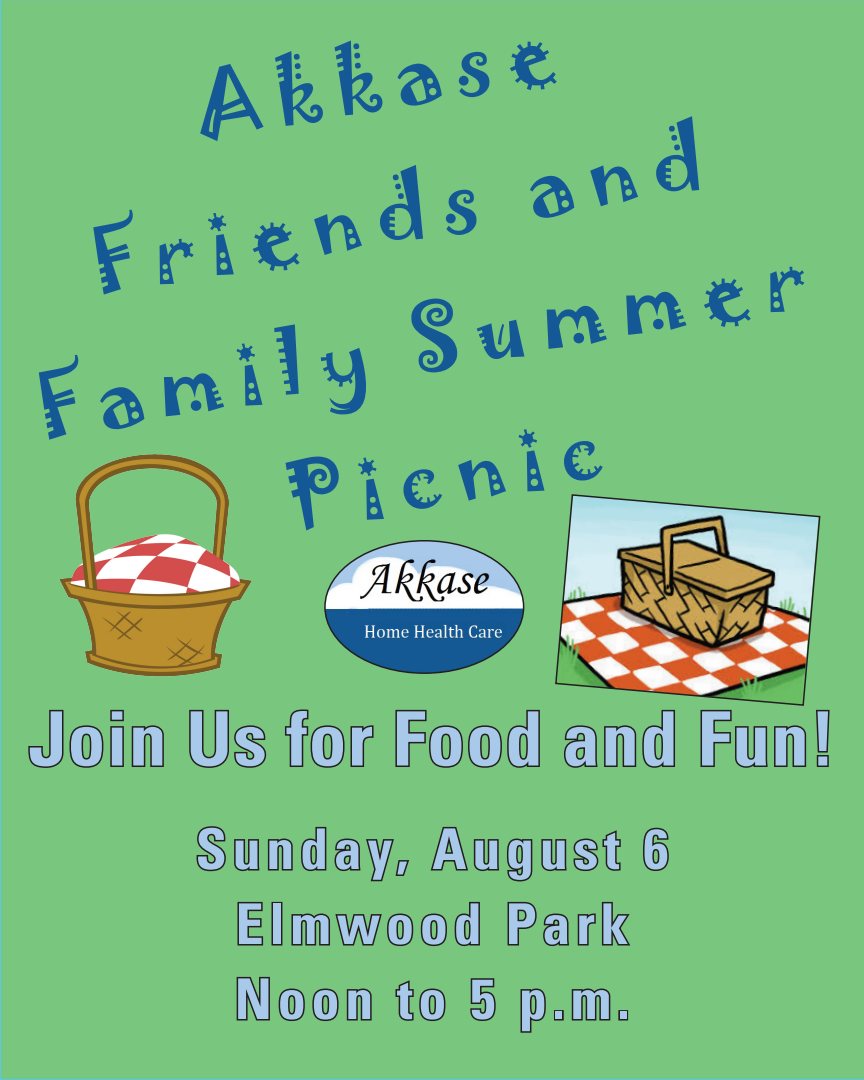
<style>
.page{position:relative;width:864px;height:1080px;background:#79c67f}
.page>*{position:absolute;margin:0;border:0;box-sizing:border-box;transform-origin:0 0}
.t1{font:82.5px/133.5px "Jokerman";color:#145996;text-align:center}
.t2{font:700 condensed 75px "Univers";letter-spacing:.02em;color:#a8c9e9}
.t3{font:700 condensed 56.25px/75px "Univers";letter-spacing:.1em;color:#a8c9e9;text-align:center}
</style>
<div class="page">
<img style="left:325px;top:541px;width:199px;height:132px">
<img style="left:54px;top:452px;width:205px;height:228px">
<img style="left:554px;top:493px;width:267px;height:214px">
<svg style="left:27px;top:708px;width:138px;height:61px;background:#639c67"></svg>
<svg style="left:188px;top:708px;width:80px;height:61px;background:#619764"></svg>
<svg style="left:283px;top:708px;width:92px;height:61px;background:#649d67"></svg>
<svg style="left:394px;top:708px;width:147px;height:61px;background:#629a65"></svg>
<svg style="left:562px;top:708px;width:115px;height:61px;background:#619865"></svg>
<svg style="left:699px;top:708px;width:109px;height:61px;background:#619965"></svg>
<svg style="left:814px;top:708px;width:17px;height:61px"></svg>
<svg style="left:195px;top:825px;width:32px;height:48px;background:#59885c"></svg>
<svg style="left:233px;top:825px;width:178px;height:58px;background:#65a069"></svg>
<svg style="left:429px;top:825px;width:105px;height:58px;background:#629a66"></svg>
<svg style="left:540px;top:828px;width:82px;height:45px;background:#5d9060"></svg>
<svg style="left:642px;top:826px;width:28px;height:47px"></svg>
<svg style="left:236px;top:900px;width:29px;height:47px"></svg>
<div style="left:272px;top:902px;width:10px;height:44px;border:3px solid #231f20"></div>
<svg style="left:290px;top:900px;width:191px;height:48px;background:#5f9563"></svg>
<svg style="left:506px;top:900px;width:127px;height:48px;background:#609663"></svg>
<svg style="left:235px;top:975px;width:36px;height:47px;background:#558057"></svg>
<svg style="left:277px;top:987px;width:96px;height:36px;background:#59895c"></svg>
<svg style="left:394px;top:978px;width:53px;height:45px;background:#5e9362"></svg>
<svg style="left:469px;top:977px;width:28px;height:46px"></svg>
<svg style="left:519px;top:987px;width:29px;height:47px"></svg>
<div style="left:554px;top:1010px;width:10px;height:11px;border:3px solid #231f20"></div>
<svg style="left:570px;top:987px;width:42px;height:35px"></svg>
<div style="left:618px;top:1010px;width:10px;height:11px;border:3px solid #231f20"></div>
<h1 class="t1" style="left:-20px;top:79px;width:779px;rotate:-10deg">Akkase<br>Friends and<br>Family Summer<br>Picnic</h1>
<h2 class="t2" style="left:29px;top:693px;width:808px">Join Us for Food and Fun!</h2>
<p class="t3" style="left:196px;top:811px;width:474px">Sunday, August 6<br>Elmwood Park<br>Noon to 5 p.m.</p>
</div>
